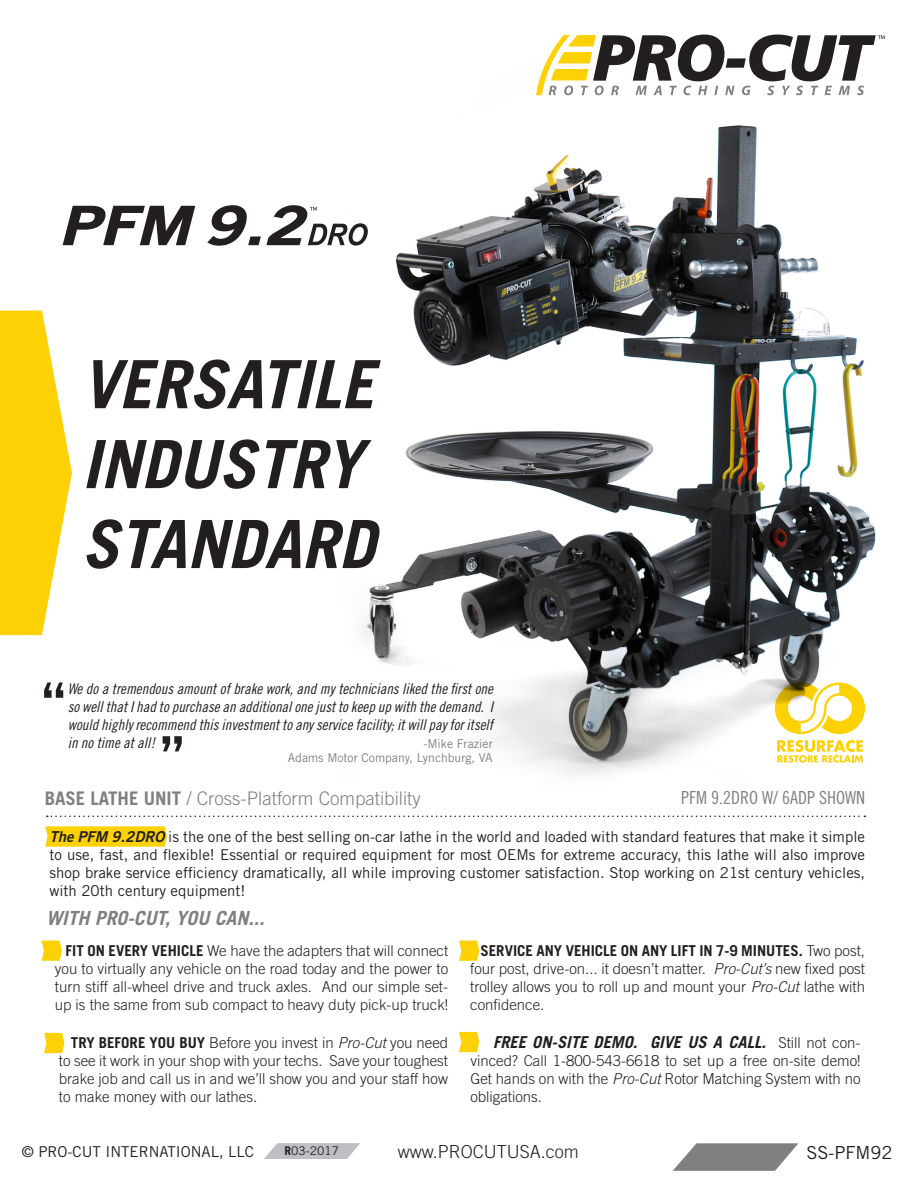
<style>
.page{position:relative;width:918px;height:1188px;background:#fff}
.page>*{position:absolute;margin:0;border:0;box-sizing:border-box;transform-origin:0 0}
.t1{font:italic 700 19.5px "Trade Gothic";color:#808083}
.t2{font:300 18.75px "Trade Gothic";color:#808083}
.t3{font:18px "Trade Gothic Cond Eighteen";color:#808083}
.t4{font:300 18px "Trade Gothic";color:#231f20}
.t5{font:18px "Trade Gothic";color:#231f20}
.t6{font:italic 700 16.5px "Trade Gothic";color:#231f20}
.t7{font:300 15px/18px "Trade Gothic";color:#231f20;text-align:justify}
.t8{font:15px/18px "Trade Gothic";color:#231f20;text-align:justify}
.t9{font:14.85px/17.9px "Trade Gothic Cond Eighteen Obl";color:#231f20;text-align:justify}
.t10{font:12.15px "Trade Gothic";color:#808083}
.t11{font:12px "Trade Gothic";color:#231f20}
.s1{font-weight:700}
.s2{font-family:"Trade Gothic Bold Two";font-style:italic}
.s3{font-style:italic}
.s4{font-weight:300;font-style:normal;font-size:15px}
</style>
<div class="page">
<img style="left:362px;top:95px;width:514px;height:681px">
<svg style="left:536px;top:35px;width:349px;height:60px"></svg>
<svg style="left:45px;top:826px;width:122px;height:21px;background:#fed312"></svg>
<svg style="left:47px;top:816px;width:818px;height:1px"></svg>
<svg style="left:42px;top:941px;width:20px;height:20px"></svg>
<svg style="left:44px;top:1033px;width:20px;height:20px"></svg>
<svg style="left:459px;top:941px;width:20px;height:20px"></svg>
<svg style="left:459px;top:1032px;width:20px;height:20px"></svg>
<svg style="left:673px;top:1143px;width:125px;height:28px"></svg>
<svg style="left:264px;top:1143px;width:96px;height:16px;background:#c7c7ca"></svg>
<svg style="left:0;top:311px;width:72px;height:324px"></svg>
<svg style="left:163px;top:736px;width:19px;height:15px"></svg>
<svg style="left:44px;top:683px;width:19px;height:15px"></svg>
<svg style="left:87px;top:519px;width:294px;height:50px"></svg>
<svg style="left:86px;top:439px;width:286px;height:50px"></svg>
<svg style="left:93px;top:359px;width:288px;height:50px"></svg>
<svg style="left:63px;top:206px;width:132px;height:39px"></svg>
<svg style="left:207px;top:205px;width:161px;height:41px"></svg>
<svg style="left:775px;top:683px;width:90px;height:51px"></svg>
<svg style="left:777px;top:740px;width:86px;height:23px"></svg>
<p class="t9" style="left:68px;top:680px;width:427px">We do a tremendous amount of brake work, and my technicians liked the first one so well that I had to purchase an additional one just to keep up with the demand. I would highly recommend this investment to any service facility; it will pay for itself in no time at all!</p>
<p class="t10" style="left:423px;top:736px;width:71px">-Mike Frazier</p>
<p class="t10" style="left:288px;top:750px;width:206px">Adams Motor Company, Lynchburg, VA</p>
<p class="t3" style="left:681px;top:787px;width:185px">PFM 9.2DRO W/ 6ADP SHOWN</p>
<p class="t2" style="left:45px;top:787px;width:378px"><span class="s1">BASE LATHE UNIT</span> / Cross-Platform Compatibility</p>
<p class="t8" style="left:49px;top:827px;width:817px"><span class="s2">The PFM 9.2DRO</span> is the one of the best selling on-car lathe in the world and loaded with standard features that make it simple to use, fast, and flexible! Essential or required equipment for most OEMs for extreme accuracy, this lathe will also improve shop brake service efficiency dramatically, all while improving customer satisfaction. Stop working on 21st century vehicles, with 20th century equipment!</p>
<p class="t1" style="left:46px;top:906px;width:220px">WITH PRO-CUT, YOU CAN...</p>
<p class="t7" style="left:55px;top:942px;width:395px;text-indent:11px"><span class="s1">FIT ON EVERY VEHICLE</span> We have the adapters that will connect you to virtually any vehicle on the road today and the power to turn stiff all-wheel drive and truck axles. And our simple set&shy;up is the same from sub compact to heavy duty pick-up truck!</p>
<p class="t7" style="left:59px;top:1034px;width:391px;text-indent:12px"><span class="s1">TRY BEFORE YOU BUY</span> Before you invest in <span class="s3">Pro-Cut</span> you need to see it work in your shop with your techs. Save your toughest brake job and call us in and we’ll show you and your staff how to make money with our lathes.</p>
<p class="t7" style="left:470px;top:942px;width:396px;text-indent:10px"><span class="s1">SERVICE ANY VEHICLE ON ANY LIFT IN 7-9 MINUTES.</span> Two post, four post, drive-on... it doesn’t matter. <span class="s3">Pro-Cut’s</span> new fixed post trolley allows you to roll up and mount your <span class="s3">Pro-Cut</span> lathe with confidence.</p>
<p class="t6" style="left:493px;top:1032px;width:369px">FREE ON-SITE DEMO. GIVE US A CALL. <span class="s4">Still not con-</span></p>
<p class="t7" style="left:470px;top:1052px;width:392px">vinced? Call 1-800-543-6618 to set up a free on-site demo!<br>Get hands on with the <span class="s3">Pro-Cut</span> Rotor Matching System with no obligations.</p>
<p class="t8" style="left:22px;top:1142px;width:234px">© PRO-CUT INTERNATIONAL, LLC</p>
<p class="t11" style="left:284px;top:1144px;width:56px"><span class="s1">R</span>03-2017</p>
<p class="t4" style="left:398px;top:1141px;width:183px">www.PROCUTUSA.com</p>
<p class="t5" style="left:806px;top:1142px;width:87px">SS-PFM92</p>
</div>
